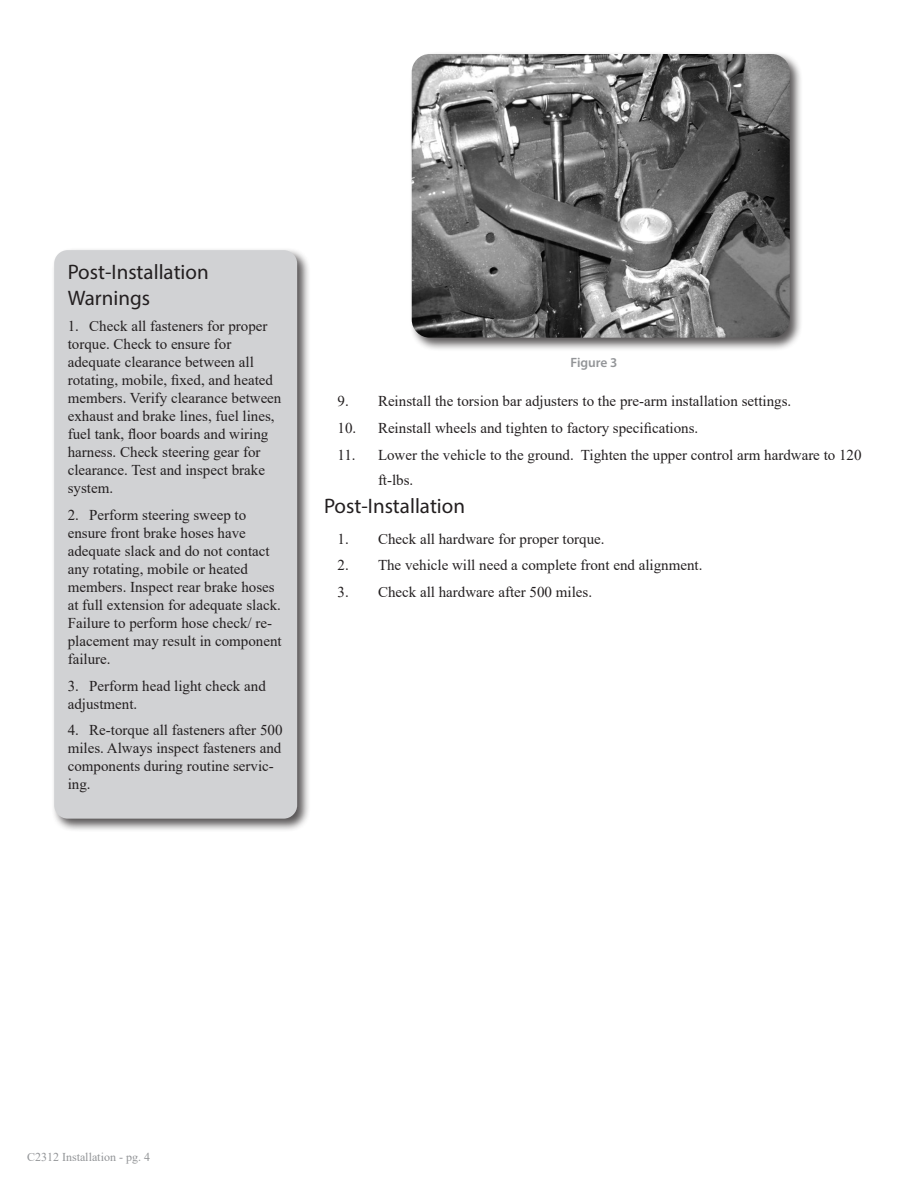
<style>
.page{position:relative;width:918px;height:1188px;background:#fff}
.page>*{position:absolute;margin:0;border:0;box-sizing:border-box;transform-origin:0 0}
.Headline{font:21px/25.2px "Myriad Pro";color:#231f20}
.Body_text{font:15px/18px "Times New Roman";color:#231f20}
.t1{font:600 13.5px "Myriad Pro";color:#939598}
.t2{font:12px "Times New Roman";color:#939598}
</style>
<div class="page">
<div style="left:409px;top:51px;width:394px;height:300px;background:#231f20;opacity:.75"></div>
<img style="left:412px;top:54px;width:378px;height:284px">
<div style="left:51px;top:247px;width:260px;height:585px;background:#231f20;opacity:.75"></div>
<div style="left:54px;top:250px;width:243px;height:569px;background:#d1d2d4;border-radius:14px"></div>
<p class="Headline" style="left:68px;top:259px;width:143px">Post-Installation<br>Warnings</p>
<p class="Body_text" style="left:68px;top:317px;width:215px">1. Check all fasteners for proper torque. Check to ensure for adequate clearance between all rotating, mobile, fixed, and heated members. Verify clearance between exhaust and brake lines, fuel lines, fuel tank, floor boards and wiring harness. Check steering gear for clearance. Test and inspect brake system.</p>
<p class="Body_text" style="left:68px;top:505px;width:216px">2. Perform steering sweep to ensure front brake hoses have adequate slack and do not contact any rotating, mobile or heated members. Inspect rear brake hoses at full extension for adequate slack.<br>Failure to perform hose check/ re&shy;placement may result in component failure.</p>
<p class="Body_text" style="left:68px;top:676px;width:200px">3. Perform head light check and adjustment.</p>
<p class="Body_text" style="left:68px;top:721px;width:216px">4. Re-torque all fasteners after 500 miles. Always inspect fasteners and components during routine servic&shy;ing.</p>
<p class="t1" style="left:570px;top:354px;width:49px">Figure 3</p>
<p class="Body_text" style="left:338px;top:392px;width:455px">9. Reinstall the torsion bar adjusters to the pre-arm installation settings.</p>
<p class="Body_text" style="left:338px;top:419px;width:362px">10. Reinstall wheels and tighten to factory specifications.</p>
<p class="Body_text" style="left:378px;top:442px;width:485px;line-height:25.2px;text-indent:-40px">11. Lower the vehicle to the ground. Tighten the upper control arm hardware to 120 ft-lbs.</p>
<p class="Headline" style="left:324px;top:493px;width:143px">Post-Installation</p>
<p class="Body_text" style="left:338px;top:529px;width:269px">1. Check all hardware for proper torque.</p>
<p class="Body_text" style="left:338px;top:556px;width:367px">2. The vehicle will need a complete front end alignment.</p>
<p class="Body_text" style="left:338px;top:582px;width:256px">3. Check all hardware after 500 miles.</p>
<p class="t2" style="left:27px;top:1149px;width:124px">C2312 Installation - pg. 4</p>
</div>
